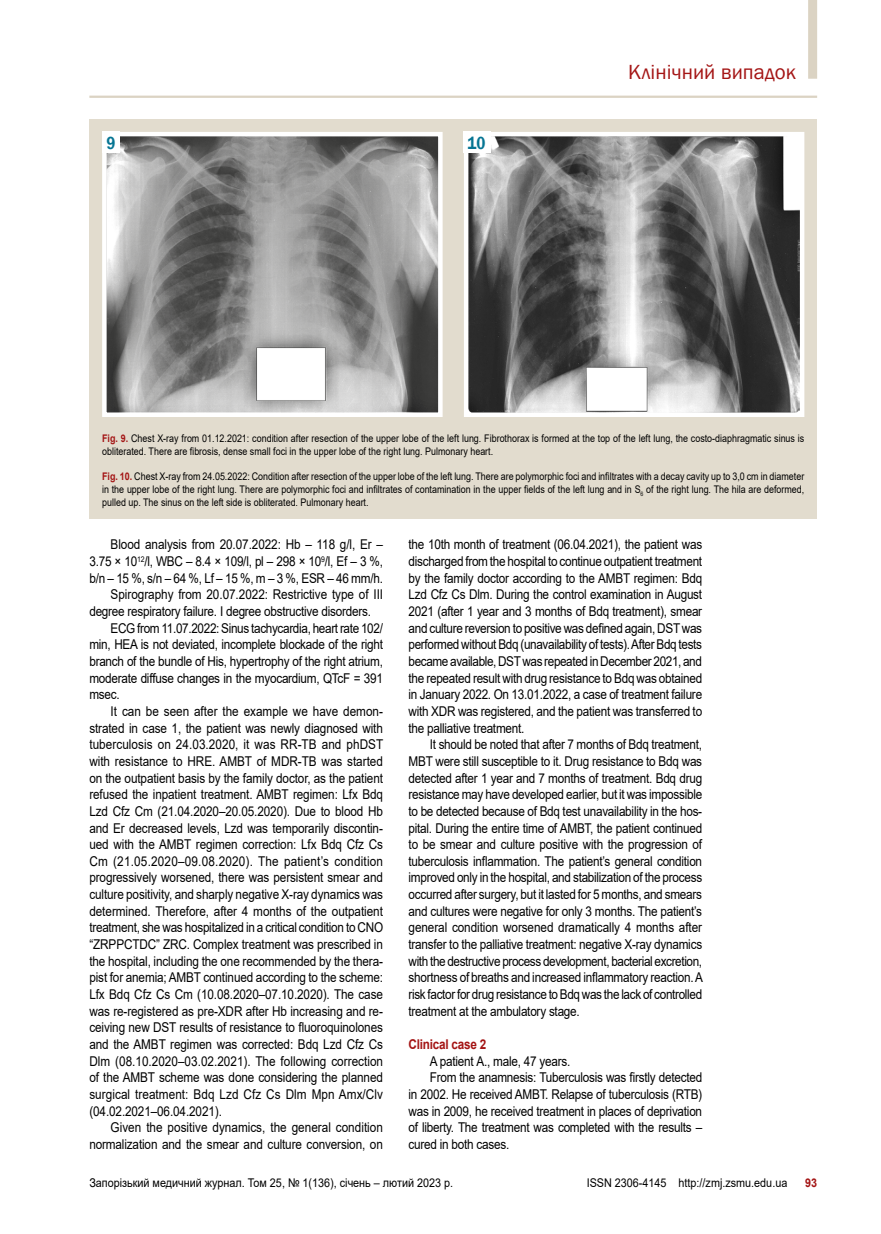
<style>
.page{position:relative;width:881px;height:1234px;background:#fff}
.page>*{position:absolute;margin:0;border:0;box-sizing:border-box;transform-origin:0 0}
.t1{font:21px "Franklin Gothic";color:#a41515}
.резюме_назв{font:600 18px "Franklin Gothic";color:#067593;scale:.85 1}
.tecst{font:13.5px/16.6px "Arial";letter-spacing:-.02em;color:#000;text-align:justify;scale:.87 1}
.tecst_1{font:700 13.5px "Arial";letter-spacing:-.02em;color:#a41515;scale:.87 1}
.t2{font:12px "Arial";color:#000;scale:.9 1}
.t3{font:700 12px "Arial";color:#a41515;scale:.9 1}
.примечание{font:10.5px/12.6px "Arial";color:#000;scale:.85 1}
.s1{font-weight:700;color:#a41515}
</style>
<div class="page">
<hr style="left:89px;top:96px;width:727px;height:2px;background:#dbd3c3">
<div style="left:89px;top:119px;width:727px;height:399px;background:#e2dcce"></div>
<svg style="left:102px;top:131px;width:341px;height:286px;background:#9a9a99"></svg>
<svg style="left:463px;top:131px;width:342px;height:286px;background:#828282"></svg>
<div style="left:102px;top:132px;width:18px;height:21px;background:#fff"></div>
<div style="left:463px;top:132px;width:27px;height:21px;background:#fff"></div>
<div style="left:807px;top:0;width:9px;height:79px;background:#dbd3c3"></div>
<p class="резюме_назв" style="left:106px;top:132px;width:12px">9</p>
<p class="резюме_назв" style="left:467px;top:132px;width:22px">10</p>
<h1 class="t1" style="left:628px;top:59px;width:169px">Клінічний випадок</h1>
<p class="примечание" style="left:102px;top:432px;width:827px"><span class="s1">Fig. 9.</span> Chest X-ray from 01.12.2021: condition after resection of the upper lobe of the left lung. Fibrothorax is formed at the top of the left lung, the costo-diaphragmatic sinus is obliterated. There are fibrosis, dense small foci in the upper lobe of the right lung. Pulmonary heart.</p>
<p class="примечание" style="left:102px;top:470px;width:827px;text-align:justify"><span class="s1">Fig. 10.</span> Chest X-ray from 24.05.2022: Condition after resection of the upper lobe of the left lung. There are polymorphic foci and infiltrates with a decay cavity up to 3,0 cm in diameter in the upper lobe of the right lung. There are polymorphic foci and infiltrates of contamination in the upper fields of the left lung and in S<sub>6</sub> of the right lung. The hila are deformed, pulled up. The sinus on the left side is obliterated. Pulmonary heart.</p>
<p class="tecst" style="left:89px;top:536px;width:339px;text-indent:21px">Blood analysis from 20.07.2022: Hb – 118 g/l, Er – 3.75 × 10<sup>12</sup>/l, WBC – 8.4 × 109/l, pl – 298 × 10<sup>9</sup>/l, Ef – 3 %, b/n – 15 %, s/n – 64 %, Lf – 15 %, m – 3 %, ESR – 46 mm/h.</p>
<p class="tecst" style="left:89px;top:586px;width:339px;text-indent:21px">Spirography from 20.07.2022: Restrictive type of III degree respiratory failure. I degree obstructive disorders.</p>
<p class="tecst" style="left:89px;top:619px;width:339px;text-indent:21px">ECG from 11.07.2022: Sinus tachycardia, heart rate 102/ min, HEA is not deviated, incomplete blockade of the right branch of the bundle of His, hypertrophy of the right atrium, moderate diffuse changes in the myocardium, QTcF = 391 msec.</p>
<p class="tecst" style="left:89px;top:702px;width:339px;text-indent:21px">It can be seen after the example we have demon&shy;strated in case 1, the patient was newly diagnosed with tuberculosis on 24.03.2020, it was RR-TB and phDST with resistance to HRE. AMBT of MDR-TB was started on the outpatient basis by the family doctor, as the patient refused the inpatient treatment. AMBT regimen: Lfx Bdq Lzd Cfz Cm (21.04.2020–20.05.2020). Due to blood Hb and Er decreased levels, Lzd was temporarily discontin&shy;ued with the AMBT regimen correction: Lfx Bdq Cfz Cs Cm (21.05.2020–09.08.2020). The patient’s condition progressively worsened, there was persistent smear and culture positivity, and sharply negative X-ray dynamics was determined. Therefore, after 4 months of the outpatient treatment, she was hospitalized in a critical condition to CNO “ZRPPCTDC” ZRC. Complex treatment was prescribed in the hospital, including the one recommended by the thera&shy;pist for anemia; AMBT continued according to the scheme:<br>Lfx Bdq Cfz Cs Cm (10.08.2020–07.10.2020). The case was re-registered as pre-XDR after Hb increasing and re&shy;ceiving new DST results of resistance to fluoroquinolones and the AMBT regimen was corrected: Bdq Lzd Cfz Cs Dlm (08.10.2020–03.02.2021). The following correction of the AMBT scheme was done considering the planned surgical treatment: Bdq Lzd Cfz Cs Dlm Mpn Amx/Clv (04.02.2021–06.04.2021).</p>
<p class="tecst" style="left:89px;top:1118px;width:339px;text-align:right">Given the positive dynamics, the general condition normalization and the smear and culture conversion, on</p>
<p class="tecst" style="left:408px;top:536px;width:339px">the 10th month of treatment (06.04.2021), the patient was discharged from the hospital to continue outpatient treatment by the family doctor according to the AMBT regimen: Bdq Lzd Cfz Cs Dlm. During the control examination in August 2021 (after 1 year and 3 months of Bdq treatment), smear and culture reversion to positive was defined again, DST was performed without Bdq (unavailability of tests). After Bdq tests became available, DST was repeated in December 2021, and the repeated result with drug resistance to Bdq was obtained in January 2022. On 13.01.2022, a case of treatment failure with XDR was registered, and the patient was transferred to the palliative treatment.</p>
<p class="tecst" style="left:408px;top:736px;width:339px;text-indent:21px">It should be noted that after 7 months of Bdq treatment, MBT were still susceptible to it. Drug resistance to Bdq was detected after 1 year and 7 months of treatment. Bdq drug resistance may have developed earlier, but it was impossible to be detected because of Bdq test unavailability in the hos&shy;pital. During the entire time of AMBT, the patient continued to be smear and culture positive with the progression of tuberculosis inflammation. The patient’s general condition improved only in the hospital, and stabilization of the process occurred after surgery, but it lasted for 5 months, and smears and cultures were negative for only 3 months. The patient’s general condition worsened dramatically 4 months after transfer to the palliative treatment: negative X-ray dynamics with the destructive process development, bacterial excretion, shortness of breaths and increased inflammatory reaction. A risk factor for drug resistance to Bdq was the lack of controlled treatment at the ambulatory stage.</p>
<p class="tecst_1" style="left:408px;top:1034px;width:91px">Clinical case 2</p>
<p class="tecst" style="left:429px;top:1052px;width:163px">A patient А., male, 47 years.</p>
<p class="tecst" style="left:408px;top:1068px;width:339px;text-indent:21px">From the anamnesis: Tuberculosis was firstly detected in 2002. He received AMBT. Relapse of tuberculosis (RTB) was in 2009, he received treatment in places of deprivation of liberty. The treatment was completed with the results – cured in both cases.</p>
<p class="t2" style="left:89px;top:1174px;width:405px">Запорізький медичний журнал. Том 25, № 1(136), січень – лютий 2023 р.</p>
<p class="t2" style="left:586px;top:1174px;width:224px">ISSN 2306-4145 http://zmj.zsmu.edu.ua</p>
<p class="t3" style="left:804px;top:1174px;width:15px">93</p>
</div>
